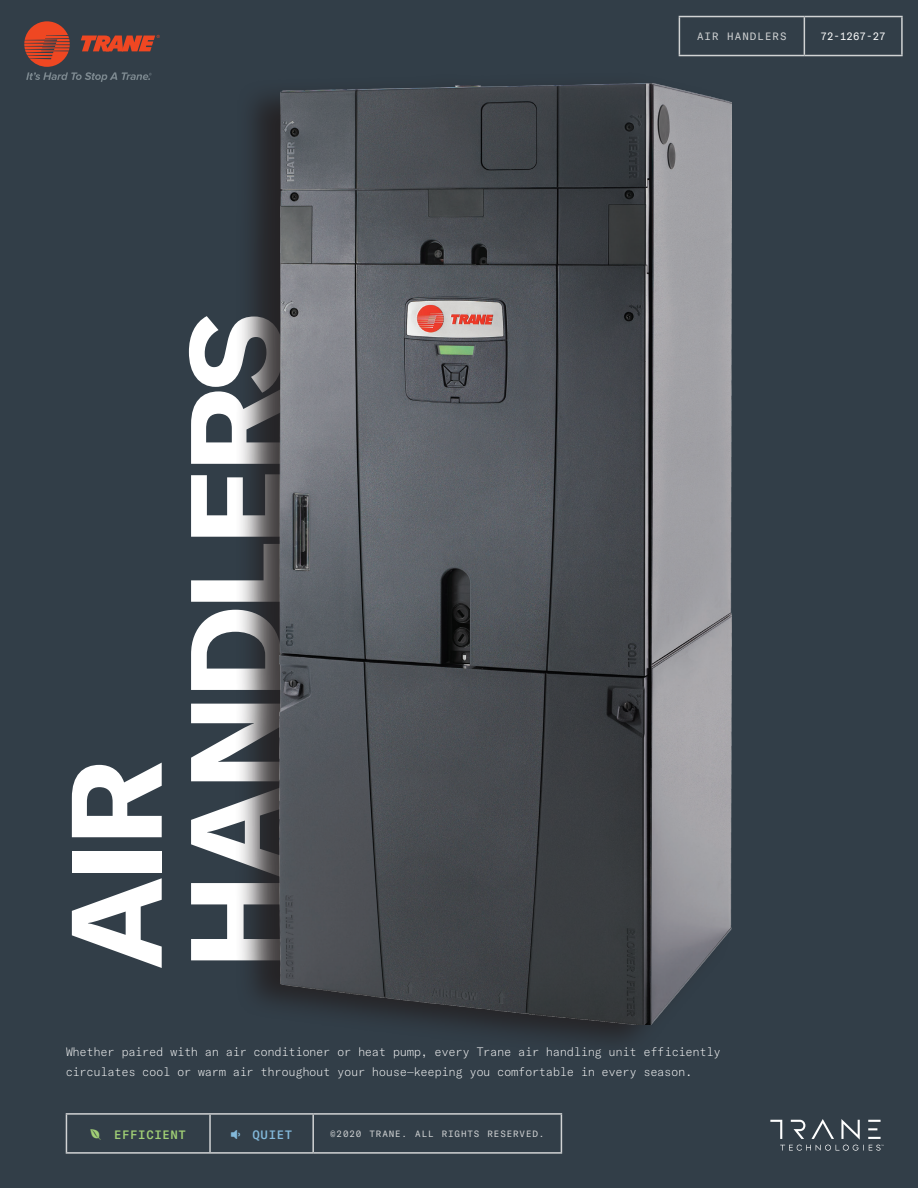
<style>
.page{position:relative;width:918px;height:1188px;background:#323e48}
.page>*{position:absolute;margin:0;border:0;box-sizing:border-box;transform-origin:0 0}
.t1{font:700 126.6px/119.2px "GT America";letter-spacing:-.04em;color:#fff}
.t2{font:100 12px/19.5px "GT America Mono";letter-spacing:-.04em;color:#fff}
.t3{font:500 12px "GT America Mono";letter-spacing:.05em;color:#a1d075}
.t4{font:500 12px "GT America Mono";letter-spacing:.05em;color:#82b8da}
.t5{font:10.5px "GT America Mono";letter-spacing:.1em;color:#d1d3d4}
.t6{font:10.5px "GT America Mono";color:#fff}
.t7{font:9px "GT America Mono";letter-spacing:.095em;color:#d1d3d4}
</style>
<div class="page">
<hr style="left:679px;top:16px;width:125px;height:1px;background:#d1d3d4">
<hr style="left:679px;top:17px;width:1px;height:38px;background:#d1d3d4">
<hr style="left:804px;top:16px;width:99px;height:1px;background:#d1d3d4">
<hr style="left:804px;top:17px;width:1px;height:38px;background:#d1d3d4">
<hr style="left:901px;top:17px;width:2px;height:38px;background:#d1d3d4">
<hr style="left:679px;top:55px;width:125px;height:1px;background:#d1d3d4">
<hr style="left:804px;top:55px;width:99px;height:1px;background:#d1d3d4">
<div style="left:234px;top:72px;width:498px;height:986px;background:#231f20;opacity:.85"></div>
<img style="left:260px;top:78px;width:472px;height:947px">
<hr style="left:66px;top:1113px;width:144px;height:2px;background:#d1d3d4">
<hr style="left:66px;top:1115px;width:1px;height:37px;background:#d1d3d4">
<hr style="left:210px;top:1113px;width:103px;height:2px;background:#d1d3d4">
<hr style="left:209px;top:1115px;width:2px;height:37px;background:#d1d3d4">
<hr style="left:313px;top:1113px;width:249px;height:2px;background:#d1d3d4">
<hr style="left:312px;top:1115px;width:2px;height:37px;background:#d1d3d4">
<hr style="left:561px;top:1115px;width:1px;height:37px;background:#d1d3d4">
<hr style="left:66px;top:1152px;width:144px;height:2px;background:#d1d3d4">
<hr style="left:210px;top:1152px;width:103px;height:2px;background:#d1d3d4">
<hr style="left:313px;top:1152px;width:249px;height:2px;background:#d1d3d4">
<svg style="left:24px;top:21px;width:136px;height:61px"></svg>
<svg style="left:770px;top:1119px;width:114px;height:32px"></svg>
<h1 class="t1" style="left:55px;top:970px;width:658px;rotate:-90deg">AIR<br>HANDLERS</h1>
<p class="t5" style="left:697px;top:31px;width:91px">AIR HANDLERS</p>
<p class="t6" style="left:821px;top:31px;width:67px">72-1267-27</p>
<p class="t2" style="left:66px;top:1043px;width:657px">Whether paired with an air conditioner or heat pump, every Trane air handling unit efficiently circulates cool or warm air throughout your house—keeping you comfortable in every season.</p>
<p class="t3" style="left:114px;top:1128px;width:73px">EFFICIENT</p>
<p class="t4" style="left:253px;top:1128px;width:41px">QUIET</p>
<p class="t7" style="left:330px;top:1129px;width:216px">©2020 TRANE. ALL RIGHTS RESERVED.</p>
</div>
